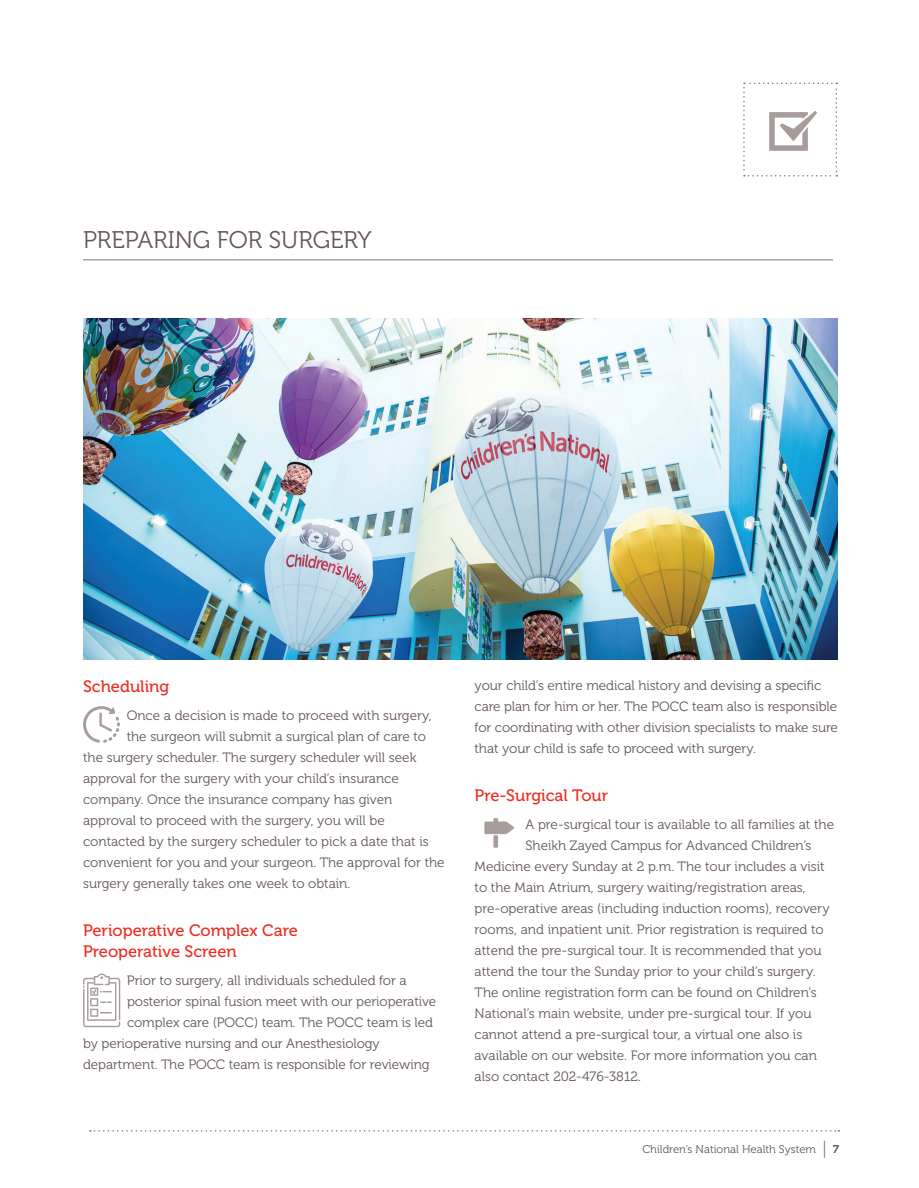
<style>
.page{position:relative;width:919px;height:1188px;background:#fff}
.page>*{position:absolute;margin:0;border:0;box-sizing:border-box;transform-origin:0 0}
.t1{font:24px "Museo 300";color:#645556}
.t2{font:16.5px/21px "Museo 500";color:#ee2e22}
.Body{font:13.5px/21px "Museo 300";color:#645556}
.t3{font:11.25px "Museo 300";color:#645556}
.s1{font-family:"Museo 100";font-size:18px}
.s2{font-family:"Museo 700"}
</style>
<div class="page">
<svg style="left:90px;top:1130px;width:749px;height:1px"></svg>
<svg style="left:83px;top:706px;width:37px;height:36px"></svg>
<svg style="left:83px;top:973px;width:37px;height:53px"></svg>
<img style="left:484px;top:818px;width:30px;height:30px">
<hr style="left:83px;top:259px;width:750px;height:1px;background:#877269">
<img style="left:83px;top:318px;width:754px;height:341px">
<svg style="left:743px;top:83px;width:94px;height:93px"></svg>
<h2 class="t1" style="left:83px;top:226px;width:290px">PREPARING FOR SURGERY</h2>
<h1 class="t2" style="left:83px;top:676px;width:88px">Scheduling</h1>
<p class="Body" style="left:127px;top:705px;width:307px">Once a decision is made to proceed with surgery,</p>
<p class="Body" style="left:127px;top:726px;width:301px">the surgeon will submit a surgical plan of care to</p>
<p class="Body" style="left:83px;top:747px;width:335px">the surgery scheduler. The surgery scheduler will seek</p>
<p class="Body" style="left:83px;top:768px;width:317px">approval for the surgery with your child’s insurance</p>
<p class="Body" style="left:83px;top:789px;width:311px">company. Once the insurance company has given</p>
<p class="Body" style="left:83px;top:810px;width:303px">approval to proceed with the surgery, you will be</p>
<p class="Body" style="left:83px;top:831px;width:347px">contacted by the surgery scheduler to pick a date that is</p>
<p class="Body" style="left:83px;top:852px;width:363px">convenient for you and your surgeon. The approval for the</p>
<p class="Body" style="left:83px;top:873px;width:269px">surgery generally takes one week to obtain.</p>
<h1 class="t2" style="left:83px;top:920px;width:216px">Perioperative Complex Care<br>Preoperative Screen</h1>
<p class="Body" style="left:127px;top:969px;width:281px">Prior to surgery, all individuals scheduled for a</p>
<p class="Body" style="left:127px;top:990px;width:311px">posterior spinal fusion meet with our perioperative</p>
<p class="Body" style="left:127px;top:1011px;width:308px">complex care (POCC) team. The POCC team is led</p>
<p class="Body" style="left:83px;top:1032px;width:298px">by perioperative nursing and our Anesthesiology</p>
<p class="Body" style="left:83px;top:1053px;width:348px">department. The POCC team is responsible for reviewing</p>
<p class="Body" style="left:475px;top:675px;width:365px">your child’s entire medical history and devising a specific care plan for him or her. The POCC team also is responsible for coordinating with other division specialists to make sure that your child is safe to proceed with surgery.</p>
<h1 class="t2" style="left:475px;top:785px;width:135px">Pre-Surgical Tour</h1>
<p class="Body" style="left:525px;top:813px;width:310px">A pre-surgical tour is available to all families at the</p>
<p class="Body" style="left:525px;top:834px;width:287px">Sheikh Zayed Campus for Advanced Children’s</p>
<p class="Body" style="left:475px;top:855px;width:352px">Medicine every Sunday at 2 p.m. The tour includes a visit</p>
<p class="Body" style="left:475px;top:876px;width:333px">to the Main Atrium, surgery waiting/registration areas,</p>
<p class="Body" style="left:475px;top:897px;width:356px">pre-operative areas (including induction rooms), recovery</p>
<p class="Body" style="left:475px;top:918px;width:351px">rooms, and inpatient unit. Prior registration is required to</p>
<p class="Body" style="left:475px;top:939px;width:349px">attend the pre-surgical tour. It is recommended that you</p>
<p class="Body" style="left:475px;top:960px;width:342px">attend the tour the Sunday prior to your child’s surgery.</p>
<p class="Body" style="left:475px;top:981px;width:343px">The online registration form can be found on Children’s</p>
<p class="Body" style="left:475px;top:1002px;width:338px">National’s main website, under pre-surgical tour. If you</p>
<p class="Body" style="left:475px;top:1023px;width:329px">cannot attend a pre-surgical tour, a virtual one also is</p>
<p class="Body" style="left:475px;top:1044px;width:344px">available on our website. For more information you can</p>
<p class="Body" style="left:475px;top:1065px;width:168px">also contact 202-476-3812.</p>
<p class="t3" style="left:642px;top:1143px;width:198px">Children’s National Health System <span class="s1">|</span> <span class="s2">7</span></p>
</div>
